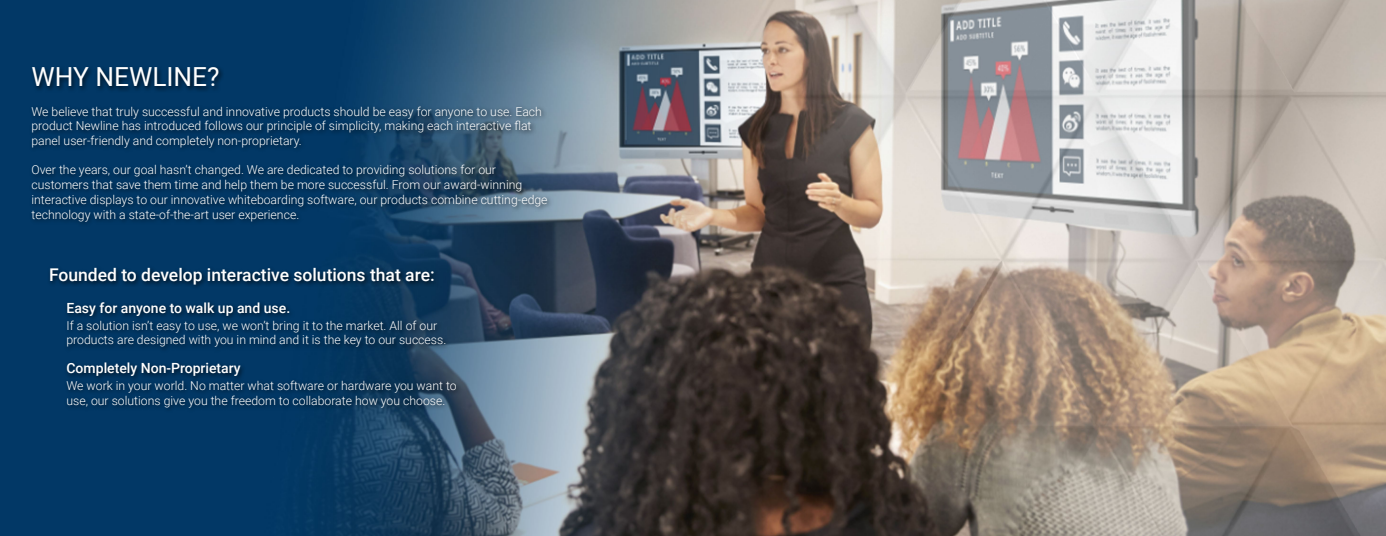
<style>
.page{position:relative;width:1386px;height:536px;background:#fff}
.page>*{position:absolute;margin:0;border:0;box-sizing:border-box;transform-origin:0 0}
.t1{font:26.25px "Roboto";color:#fff}
.t2{font:500 17.5px "Roboto";color:#fff}
.t3{font:500 14px "Roboto";color:#fff}
.t4{font:300 12.25px/14.7px "Roboto";color:#fff}
</style>
<div class="page">
<img style="left:0;top:0;width:1386px;height:536px">
<div style="left:30px;top:64px;width:195px;height:29px;background:#000;opacity:.75"></div>
<div style="left:29px;top:103px;width:524px;height:124px;background:#000;opacity:.75"></div>
<div style="left:47px;top:265px;width:393px;height:26px;background:#000;opacity:.75"></div>
<div style="left:65px;top:299px;width:230px;height:23px;background:#000;opacity:.75"></div>
<div style="left:65px;top:317px;width:386px;height:36px;background:#000;opacity:.75"></div>
<div style="left:64px;top:360px;width:183px;height:22px;background:#000;opacity:.75"></div>
<div style="left:64px;top:377px;width:399px;height:36px;background:#000;opacity:.75"></div>
<h1 class="t1" style="left:32px;top:58px;width:190px">WHY NEWLINE?</h1>
<p class="t4" style="left:32px;top:103px;width:512px">We believe that truly successful and innovative products should be easy for anyone to use. Each product Newline has introduced follows our principle of simplicity, making each interactive flat panel user-friendly and completely non-proprietary.</p>
<p class="t4" style="left:32px;top:162px;width:518px">Over the years, our goal hasn’t changed. We are dedicated to providing solutions for our customers that save them time and help them be more successful. From our award-winning interactive displays to our innovative whiteboarding software, our products combine cutting-edge technology with a state-of-the-art user experience.</p>
<h2 class="t2" style="left:49px;top:262px;width:387px">Founded to develop interactive solutions that are:</h2>
<p class="t3" style="left:66px;top:298px;width:225px">Easy for anyone to walk up and use.</p>
<p class="t4" style="left:66px;top:317px;width:381px">If a solution isn’t easy to use, we won’t bring it to the market. All of our products are designed with you in mind and it is the key to our success.</p>
<p class="t3" style="left:66px;top:358px;width:176px">Completely Non-Proprietary</p>
<p class="t4" style="left:66px;top:377px;width:392px">We work in your world. No matter what software or hardware you want to use, our solutions give you the freedom to collaborate how you choose.</p>
</div>
